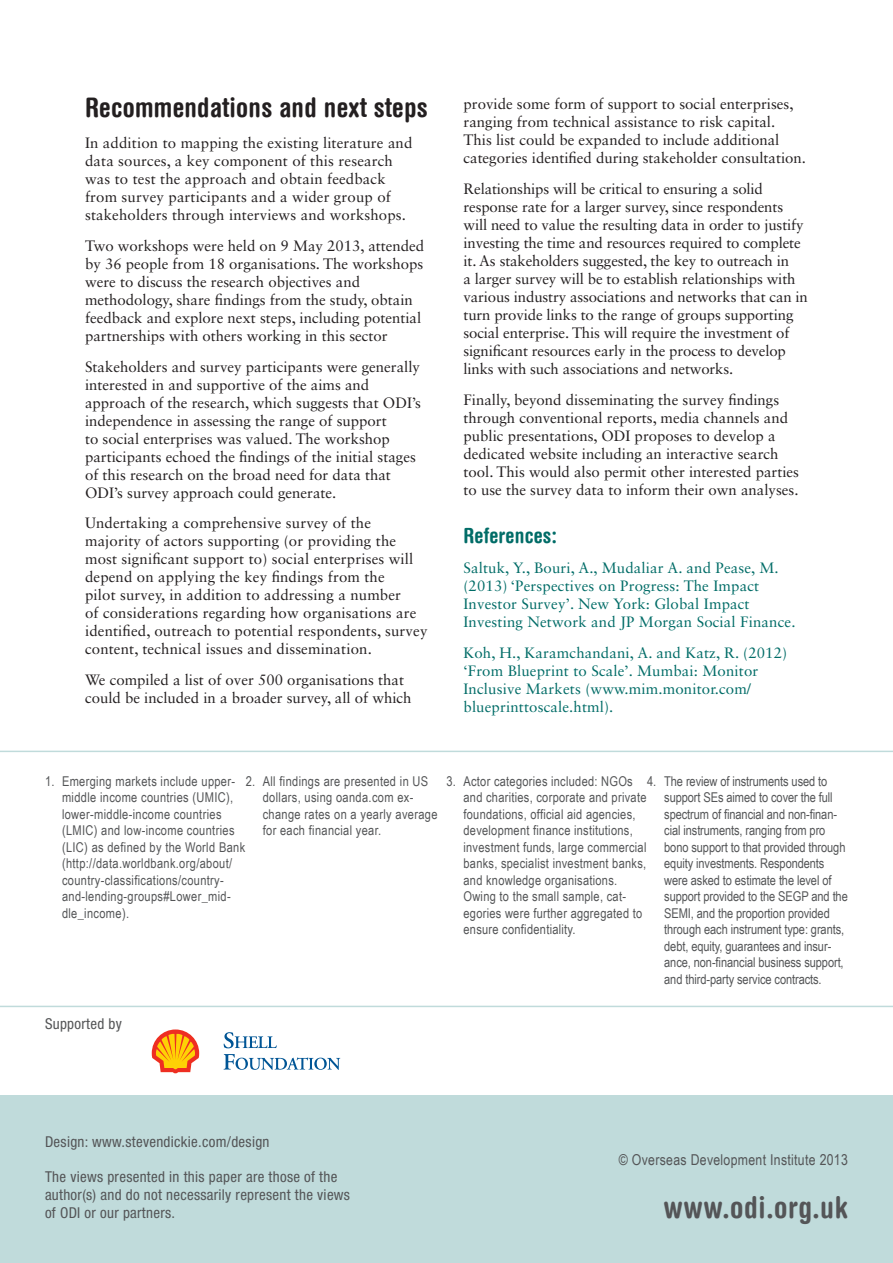
<style>
.page{position:relative;width:893px;height:1263px;background:#fff}
.page>*{position:absolute;margin:0;border:0;box-sizing:border-box;transform-origin:0 0}
.t1{font:700 condensed 30px "Helvetica Rounded LT";letter-spacing:.02em;color:#545557}
.HEADING{font:700 condensed 27px "Helvetica Rounded LT";letter-spacing:.01em;color:#231f20}
.SUBHEADING{font:700 condensed 21px "Helvetica Rounded LT";letter-spacing:.01em;color:#006c67}
.COPY{font:15px/18px "Sabon LT Std";color:#231f20}
.COPY-2{font:15px/18px "Sabon LT Std";letter-spacing:.01em;color:#006c67}
.t2{font:condensed 15px/18px "Helvetica Neue LT Std";letter-spacing:.02em;color:#545557}
.t3{font:15px "Arial Narrow";letter-spacing:.02em;color:#545557}
.REFERENCE_TEXT{font:13.5px/16.5px "Arial Narrow";letter-spacing:.02em;color:#545557}
.REFERENCE_TEXT-2{font:13.5px/16.5px "Arial Narrow";letter-spacing:-.005em;color:#545557}
</style>
<div class="page">
<div style="left:0;top:1096px;width:893px;height:167px;background:#c0dbdb"></div>
<hr style="left:0;top:751px;width:893px;height:1px;background:#60a6a6">
<hr style="left:0;top:1006px;width:893px;height:1px;background:#60a6a6">
<svg style="left:224px;top:1032px;width:53px;height:16px"></svg>
<svg style="left:224px;top:1054px;width:116px;height:16px"></svg>
<svg style="left:151px;top:1029px;width:49px;height:45px"></svg>
<p class="HEADING" style="left:85px;top:91px;width:344px">Recommendations and next steps</p>
<p class="COPY" style="left:85px;top:134px;width:329px">In addition to mapping the existing literature and data sources, a key component of this research was to test the approach and obtain feedback from survey participants and a wider group of stakeholders through interviews and workshops.</p>
<p class="COPY" style="left:85px;top:236px;width:341px">Two workshops were held on 9 May 2013, attended by 36 people from 18 organisations. The workshops were to discuss the research objectives and methodology, share findings from the study, obtain feedback and explore next steps, including potential partnerships with others working in this sector</p>
<p class="COPY" style="left:85px;top:357px;width:337px">Stakeholders and survey participants were generally interested in and supportive of the aims and approach of the research, which suggests that ODI’s independence in assessing the range of support<br>to social enterprises was valued. The workshop participants echoed the findings of the initial stages of this research on the broad need for data that ODI’s survey approach could generate.</p>
<p class="COPY" style="left:85px;top:514px;width:344px">Undertaking a comprehensive survey of the majority of actors supporting (or providing the most significant support to) social enterprises will depend on applying the key findings from the<br>pilot survey, in addition to addressing a number<br>of considerations regarding how organisations are identified, outreach to potential respondents, survey content, technical issues and dissemination.</p>
<p class="COPY" style="left:85px;top:671px;width:328px">We compiled a list of over 500 organisations that could be included in a broader survey, all of which</p>
<p class="COPY" style="left:463px;top:95px;width:344px">provide some form of support to social enterprises, ranging from technical assistance to risk capital.<br>This list could be expanded to include additional categories identified during stakeholder consultation.</p>
<p class="COPY" style="left:463px;top:179px;width:346px">Relationships will be critical to ensuring a solid response rate for a larger survey, since respondents will need to value the resulting data in order to justify investing the time and resources required to complete it. As stakeholders suggested, the key to outreach in<br>a larger survey will be to establish relationships with various industry associations and networks that can in turn provide links to the range of groups supporting social enterprise. This will require the investment of significant resources early in the process to develop links with such associations and networks.</p>
<p class="COPY" style="left:463px;top:390px;width:337px">Finally, beyond disseminating the survey findings through conventional reports, media channels and public presentations, ODI proposes to develop a dedicated website including an interactive search tool. This would also permit other interested parties to use the survey data to inform their own analyses.</p>
<p class="SUBHEADING" style="left:463px;top:522px;width:95px">References:</p>
<p class="COPY-2" style="left:463px;top:559px;width:333px">Saltuk, Y., Bouri, A., Mudaliar A. and Pease, M. (2013) ‘Perspectives on Progress: The Impact Investor Survey’. New York: Global Impact Investing Network and JP Morgan Social Finance.</p>
<p class="COPY-2" style="left:463px;top:644px;width:325px">Koh, H., Karamchandani, A. and Katz, R. (2012) ‘From Blueprint to Scale’. Mumbai: Monitor Inclusive Markets (www.mim.monitor.com/ blueprinttoscale.html).</p>
<p class="REFERENCE_TEXT" style="left:62px;top:772px;width:185px;text-indent:-17px">1. Emerging markets include upper&shy;middle income countries (UMIC), lower-middle-income countries (LMIC) and low-income countries (LIC) as defined by the World Bank (http://data.worldbank.org/about/ country-classifications/country&shy;and-lending-groups#Lower_mid&shy;dle_income).</p>
<p class="REFERENCE_TEXT" style="left:263px;top:772px;width:176px;text-indent:-17px">2. All findings are presented in US dollars, using oanda.com ex&shy;change rates on a yearly average for each financial year.</p>
<p class="REFERENCE_TEXT" style="left:463px;top:772px;width:185px;text-indent:-17px">3. Actor categories included: NGOs and charities, corporate and private foundations, official aid agencies, development finance institutions, investment funds, large commercial banks, specialist investment banks, and knowledge organisations.<br>Owing to the small sample, cat&shy;egories were further aggregated to ensure confidentiality.</p>
<p class="REFERENCE_TEXT-2" style="left:664px;top:772px;width:185px;text-indent:-17px">4. The review of instruments used to support SEs aimed to cover the full spectrum of financial and non-finan&shy;cial instruments, ranging from pro bono support to that provided through equity investments. Respondents were asked to estimate the level of support provided to the SEGP and the SEMI, and the proportion provided through each instrument type: grants, debt, equity, guarantees and insur&shy;ance, non-financial business support, and third-party service contracts.</p>
<p class="t2" style="left:45px;top:1014px;width:78px">Supported by</p>
<p class="t2" style="left:45px;top:1132px;width:226px">Design: www.stevendickie.com/design</p>
<p class="t2" style="left:45px;top:1167px;width:307px">The views presented in this paper are those of the author(s) and do not necessarily represent the views of ODI or our partners.</p>
<p class="t3" style="left:619px;top:1149px;width:231px">© Overseas Development Institute 2013</p>
<p class="t1" style="left:663px;top:1189px;width:186px">www.odi.org.uk</p>
</div>
